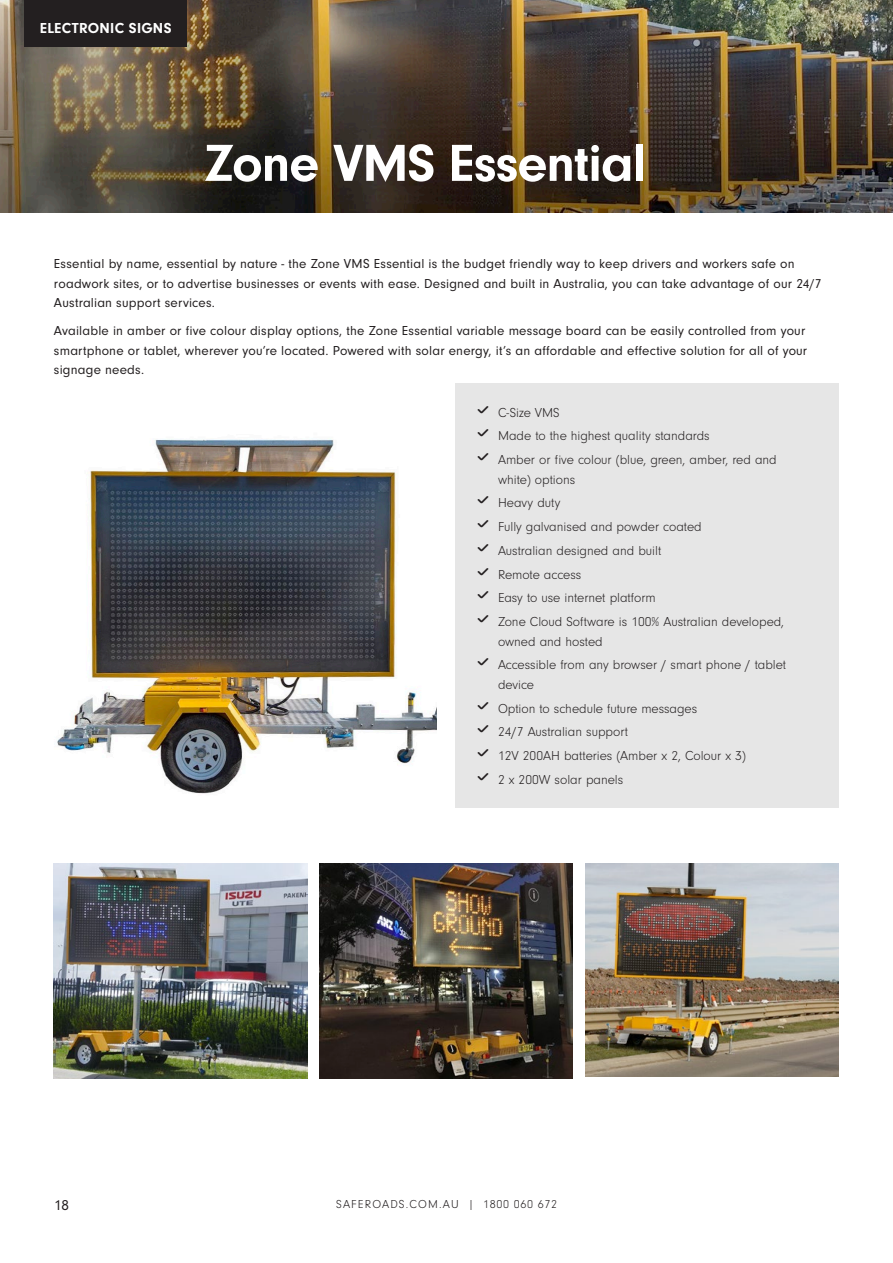
<style>
.page{position:relative;width:893px;height:1263px;background:#fff}
.page>*{position:absolute;margin:0;border:0;box-sizing:border-box;transform-origin:0 0}
.t1{font:700 54px "Neuzeit Gro";letter-spacing:-.02em;color:#fff}
.t2{font:700 15px "Neuzeit Gro";letter-spacing:.02em;color:#fff}
.t3{font:15px "Neuzeit Gro";color:#231f20}
.t4{font:13.5px/19.5px "Neuzeit Gro";letter-spacing:.015em;color:#231f20}
.t5{font:300 13.5px/19.5px "Neuzeit Gro";color:#231f20}
.t6{font:300 12px "Neuzeit Gro";letter-spacing:.08em;color:#231f20}
.s1{font-family:"SS Community";font-weight:400}
</style>
<div class="page">
<img style="left:57px;top:438px;width:379px;height:356px">
<img style="left:0;top:0;width:893px;height:213px">
<img style="left:54px;top:863px;width:253px;height:215px">
<img style="left:320px;top:863px;width:253px;height:215px">
<img style="left:585px;top:863px;width:254px;height:214px">
<div style="left:455px;top:383px;width:384px;height:425px;background:#e6e6e6"></div>
<div style="left:24px;top:0;width:163px;height:47px;background:#231f20"></div>
<p class="t2" style="left:40px;top:19px;width:133px">ELECTRONIC SIGNS</p>
<h1 class="t1" style="left:204px;top:133px;width:443px">Zone VMS Essential</h1>
<p class="t4" style="left:54px;top:254px;width:769px">Essential by name, essential by nature - the Zone VMS Essential is the budget friendly way to keep drivers and workers safe on roadwork sites, or to advertise businesses or events with ease. Designed and built in Australia, you can take advantage of our 24/7<br>Australian support services.</p>
<p class="t4" style="left:54px;top:321px;width:755px">Available in amber or five colour display options, the Zone Essential variable message board can be easily controlled from your smartphone or tablet, wherever you’re located. Powered with solar energy, it’s an affordable and effective solution for all of your signage needs.</p>
<p class="t5" style="left:476px;top:403px;width:85px"><span class="s1">✓</span> C-Size VMS</p>
<p class="t5" style="left:476px;top:426px;width:235px"><span class="s1">✓</span> Made to the highest quality standards</p>
<p class="t5" style="left:498px;top:450px;width:280px;text-indent:-22px"><span class="s1">✓</span> Amber or five colour (blue, green, amber, red and white) options</p>
<p class="t5" style="left:476px;top:493px;width:86px"><span class="s1">✓</span> Heavy duty</p>
<p class="t5" style="left:476px;top:517px;width:227px"><span class="s1">✓</span> Fully galvanised and powder coated</p>
<p class="t5" style="left:476px;top:541px;width:187px"><span class="s1">✓</span> Australian designed and built</p>
<p class="t5" style="left:476px;top:565px;width:107px"><span class="s1">✓</span> Remote access</p>
<p class="t5" style="left:476px;top:588px;width:181px"><span class="s1">✓</span> Easy to use internet platform</p>
<p class="t5" style="left:498px;top:612px;width:288px;text-indent:-22px"><span class="s1">✓</span> Zone Cloud Software is 100% Australian developed, owned and hosted</p>
<p class="t5" style="left:498px;top:655px;width:290px;text-indent:-22px"><span class="s1">✓</span> Accessible from any browser / smart phone / tablet device</p>
<p class="t5" style="left:476px;top:699px;width:223px"><span class="s1">✓</span> Option to schedule future messages</p>
<p class="t5" style="left:476px;top:722px;width:154px"><span class="s1">✓</span> 24/7 Australian support</p>
<p class="t5" style="left:476px;top:746px;width:271px"><span class="s1">✓</span> 12V 200AH batteries (Amber x 2, Colour x 3)</p>
<p class="t5" style="left:476px;top:770px;width:149px"><span class="s1">✓</span> 2 x 200W solar panels</p>
<p class="t3" style="left:54px;top:1197px;width:16px">18</p>
<p class="t6" style="left:336px;top:1198px;width:222px">SAFEROADS.COM.AU | 1800 060 672</p>
</div>
